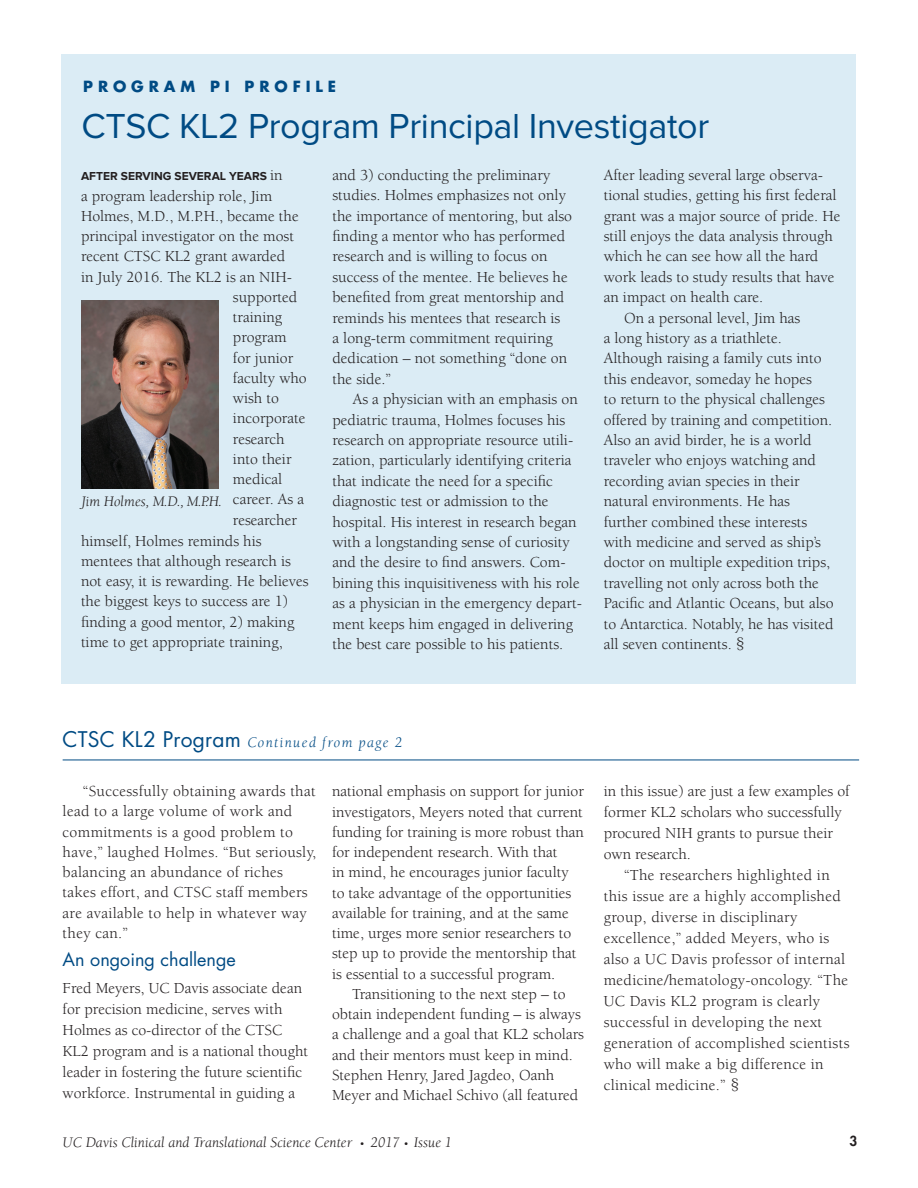
<style>
.page{position:relative;width:918px;height:1188px;background:#fff}
.page>*{position:absolute;margin:0;border:0;box-sizing:border-box;transform-origin:0 0}
.t1{font:36px "Proxima Nova";letter-spacing:-.01em;color:#004b84}
.body_subhead{font:18px "Futura";color:#004b84}
.Body_Text_Indent{font:15.75px/20.4px "Berkeley";color:#231f20}
.Body_Text_No_Indent{font:15.75px/20.4px "Berkeley";color:#231f20}
.Body_Text_Indent-2{font:15.75px/21px "Berkeley";letter-spacing:.02em;color:#231f20}
.Photo_Caption{font:italic 15px "Berkeley";color:#231f20}
.continued{font:italic 15px "Berkeley";letter-spacing:.09em;color:#004b84}
.Kicker_Head{font:700 15px "Futura";letter-spacing:.325em;color:#004b84}
.Photo_Caption-2{font:800 13.5px "Futura";color:#231f20}
.Body_Text_No_Indent-2{font:700 12px "Proxima Nova";color:#231f20}
.s1{font-family:"Berkeley";font-weight:400;font-size:15.75px}
.s2{font-size:18px}
.s3{font-family:"Futura";font-style:normal;font-size:21px}
.s4{font-size:10.5px}
</style>
<div class="page">
<div style="left:61px;top:54px;width:794px;height:630px;background:#dbecf5"></div>
<img style="left:81px;top:301px;width:137px;height:188px">
<hr style="left:63px;top:760px;width:796px;height:1px;background:#004b84">
<p class="Kicker_Head" style="left:83px;top:76px;width:254px">PROGRAM PI PROFILE</p>
<p class="t1" style="left:81px;top:105px;width:630px">CTSC KL2 Program Principal Investigator</p>
<p class="Body_Text_No_Indent-2" style="left:81px;top:169px;width:203px">AFTER SERVING SEVERAL YEARS <span class="s1">in</span></p>
<p class="Body_Text_No_Indent" style="left:81px;top:186px;width:193px">a program leadership role, Jim</p>
<p class="Body_Text_No_Indent" style="left:81px;top:206px;width:219px">Holmes, M.D., M.P.H., became the</p>
<p class="Body_Text_No_Indent" style="left:81px;top:226px;width:215px">principal investigator on the most</p>
<p class="Body_Text_No_Indent" style="left:81px;top:247px;width:206px">recent CTSC KL2 grant awarded</p>
<p class="Body_Text_No_Indent" style="left:81px;top:267px;width:213px">in July 2016. The KL2 is an NIH-</p>
<p class="Body_Text_No_Indent" style="left:233px;top:287px;width:66px">supported</p>
<p class="Body_Text_No_Indent" style="left:233px;top:307px;width:51px">training</p>
<p class="Body_Text_No_Indent" style="left:233px;top:328px;width:55px">program</p>
<p class="Body_Text_No_Indent" style="left:233px;top:348px;width:62px">for junior</p>
<p class="Body_Text_No_Indent" style="left:233px;top:368px;width:75px">faculty who</p>
<p class="Body_Text_No_Indent" style="left:233px;top:388px;width:48px">wish to</p>
<p class="Body_Text_No_Indent" style="left:233px;top:409px;width:74px">incorporate</p>
<p class="Body_Text_No_Indent" style="left:233px;top:429px;width:53px">research</p>
<p class="Body_Text_No_Indent" style="left:233px;top:449px;width:60px">into their</p>
<p class="Body_Text_No_Indent" style="left:233px;top:469px;width:51px">medical</p>
<p class="Body_Text_No_Indent" style="left:233px;top:490px;width:73px">career. As a</p>
<p class="Body_Text_No_Indent" style="left:233px;top:511px;width:65px">researcher</p>
<p class="Body_Text_No_Indent" style="left:81px;top:531px;width:182px">himself, Holmes reminds his</p>
<p class="Body_Text_No_Indent" style="left:81px;top:551px;width:212px">mentees that although research is</p>
<p class="Body_Text_No_Indent" style="left:81px;top:571px;width:229px">not easy, it is rewarding. He believes</p>
<p class="Body_Text_No_Indent" style="left:81px;top:592px;width:209px">the biggest keys to success are 1)</p>
<p class="Body_Text_No_Indent" style="left:81px;top:612px;width:215px">finding a good mentor, 2) making</p>
<p class="Body_Text_No_Indent" style="left:81px;top:632px;width:203px">time to get appropriate training,</p>
<p class="Body_Text_No_Indent" style="left:332px;top:165px;width:241px">and 3) conducting the preliminary studies. Holmes emphasizes not only the importance of mentoring, but also finding a mentor who has performed research and is willing to focus on success of the mentee. He believes he benefited from great mentorship and reminds his mentees that research is<br>a long-term commitment requiring dedication – not something “done on the side.”</p>
<p class="Body_Text_Indent" style="left:332px;top:389px;width:251px;text-indent:20px">As a physician with an emphasis on pediatric trauma, Holmes focuses his research on appropriate resource utili&shy;zation, particularly identifying criteria that indicate the need for a specific diagnostic test or admission to the hospital. His interest in research began with a longstanding sense of curiosity and the desire to find answers. Com&shy;bining this inquisitiveness with his role as a physician in the emergency depart&shy;ment keeps him engaged in delivering the best care possible to his patients.</p>
<p class="Body_Text_Indent" style="left:604px;top:165px;width:238px">After leading several large observa&shy;tional studies, getting his first federal grant was a major source of pride. He still enjoys the data analysis through which he can see how all the hard work leads to study results that have an impact on health care.</p>
<p class="Body_Text_Indent" style="left:604px;top:308px;width:231px;text-indent:20px">On a personal level, Jim has<br>a long history as a triathlete.<br>Although raising a family cuts into this endeavor, someday he hopes<br>to return to the physical challenges offered by training and competition.<br>Also an avid birder, he is a world traveler who enjoys watching and recording avian species in their natural environments. He has further combined these interests with medicine and served as ship’s doctor on multiple expedition trips, travelling not only across both the Pacific and Atlantic Oceans, but also to Antarctica. Notably, he has visited all seven continents. <span class="s2">§</span></p>
<p class="Photo_Caption" style="left:81px;top:494px;width:142px">Jim Holmes, M.D., M.P.H.</p>
<p class="continued" style="left:63px;top:734px;width:341px"><span class="s3">CTSC KL2 Program</span> Continued from page 2</p>
<p class="Body_Text_Indent-2" style="left:63px;top:781px;width:255px;line-height:20.2px;text-indent:20px">“Successfully obtaining awards that lead to a large volume of work and commitments is a good problem to have,” laughed Holmes. “But seriously, balancing an abundance of riches takes effort, and CTSC staff members are available to help in whatever way they can.”</p>
<p class="body_subhead" style="left:63px;top:947px;width:175px">An ongoing challenge</p>
<p class="Body_Text_No_Indent" style="left:63px;top:978px;width:247px;line-height:21px">Fred Meyers, UC Davis associate dean for precision medicine, serves with Holmes as co-director of the CTSC KL2 program and is a national thought leader in fostering the future scientific workforce. Instrumental in guiding a</p>
<p class="Body_Text_No_Indent" style="left:332px;top:782px;width:254px">national emphasis on support for junior investigators, Meyers noted that current funding for training is more robust than for independent research. With that<br>in mind, he encourages junior faculty to take advantage of the opportunities available for training, and at the same time, urges more senior researchers to step up to provide the mentorship that is essential to a successful program.</p>
<p class="Body_Text_Indent" style="left:332px;top:984px;width:254px;text-indent:20px">Transitioning to the next step – to obtain independent funding – is always a challenge and a goal that KL2 scholars and their mentors must keep in mind.<br>Stephen Henry, Jared Jagdeo, Oanh Meyer and Michael Schivo (all featured</p>
<p class="Body_Text_Indent" style="left:604px;top:781px;width:247px;line-height:21px">in this issue) are just a few examples of former KL2 scholars who successfully procured NIH grants to pursue their own research.</p>
<p class="Body_Text_Indent-2" style="left:604px;top:865px;width:247px;text-indent:20px">“The researchers highlighted in this issue are a highly accomplished group, diverse in disciplinary excellence,” added Meyers, who is also a UC Davis professor of internal medicine/hematology-oncology. “The UC Davis KL2 program is clearly successful in developing the next generation of accomplished scientists who will make a big difference in clinical medicine.” <span class="s2">§</span></p>
<p class="Photo_Caption" style="left:63px;top:1134px;width:391px">UC Davis Clinical and Translational Science Center <span class="s4">•</span> 2017 <span class="s4">•</span> Issue 1</p>
<p class="Photo_Caption-2" style="left:849px;top:1132px;width:9px">3</p>
</div>
